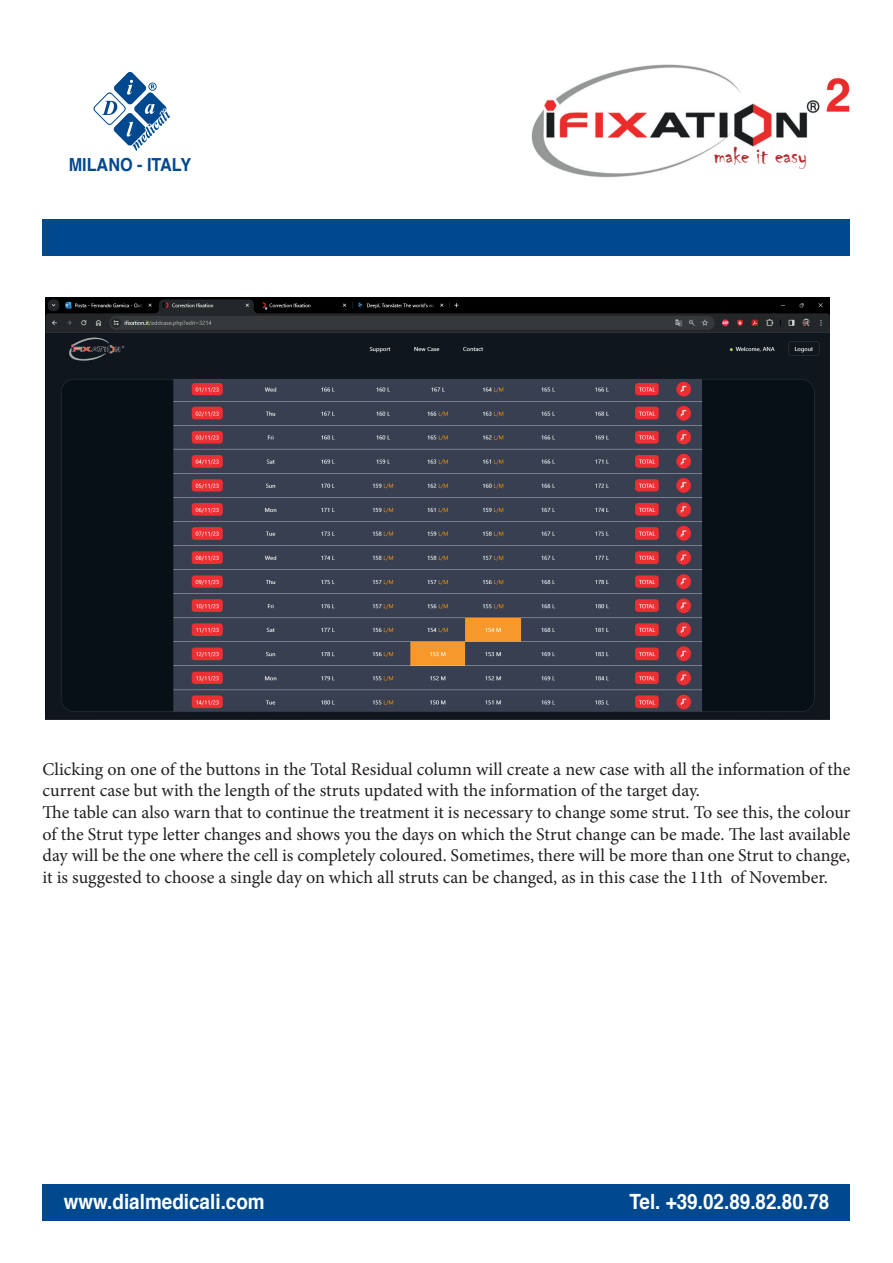
<style>
.page{position:relative;width:893px;height:1263px;background:#fff}
.page>*{position:absolute;margin:0;border:0;box-sizing:border-box;transform-origin:0 0}
.t1{font:25.5px "Chiller";color:#b7282e}
.t2{font:700 21px "Helvetica";color:#fff;scale:.9 1}
.t3{font:18px/21.6px "Minion Pro";color:#231f20}
.t4{font:700 18px "Helvetica";color:#01498e;scale:.9 1}
</style>
<div class="page">
<div style="left:43px;top:219px;width:807px;height:36px;background:#01498e"></div>
<img style="left:93px;top:71px;width:77px;height:80px">
<div style="left:43px;top:1184px;width:807px;height:36px;background:#01498e"></div>
<img style="left:531px;top:64px;width:319px;height:114px">
<img style="left:45px;top:298px;width:784px;height:421px">
<p class="t4" style="left:69px;top:150px;width:138px">MILANO - ITALY</p>
<h1 class="t1" style="left:714px;top:141px;width:95px">make it easy</h1>
<p class="t3" style="left:43px;top:758px;width:809px">Clicking on one of the buttons in the Total Residual column will create a new case with all the information of the current case but with the length of the struts updated with the information of the target day.</p>
<p class="t3" style="left:43px;top:801px;width:809px;text-indent:19px">e table can also warn that to continue the treatment it is necessary to change some strut. To see this, the colour of the Strut type letter changes and shows you the days on which the Strut change can be made.</p>
<p class="t3" style="left:43px;top:823px;width:809px;text-align:justify;text-indent:705px">e last available day will be the one where the cell is completely coloured. Sometimes, there will be more than one Strut to change, it is suggested to choose a single day on which all struts can be changed, as in this case the 11th of November.</p>
<p class="t2" style="left:43px;top:1184px;width:225px">www.dialmedicali.com</p>
<p class="t2" style="left:645px;top:1184px;width:230px">info@dialmedicali.com</p>
<p class="t2" style="left:64px;top:1184px;width:225px">www.dialmedicali.com</p>
<p class="t2" style="left:629px;top:1184px;width:224px">Tel. +39.02.89.82.80.78</p>
</div>
